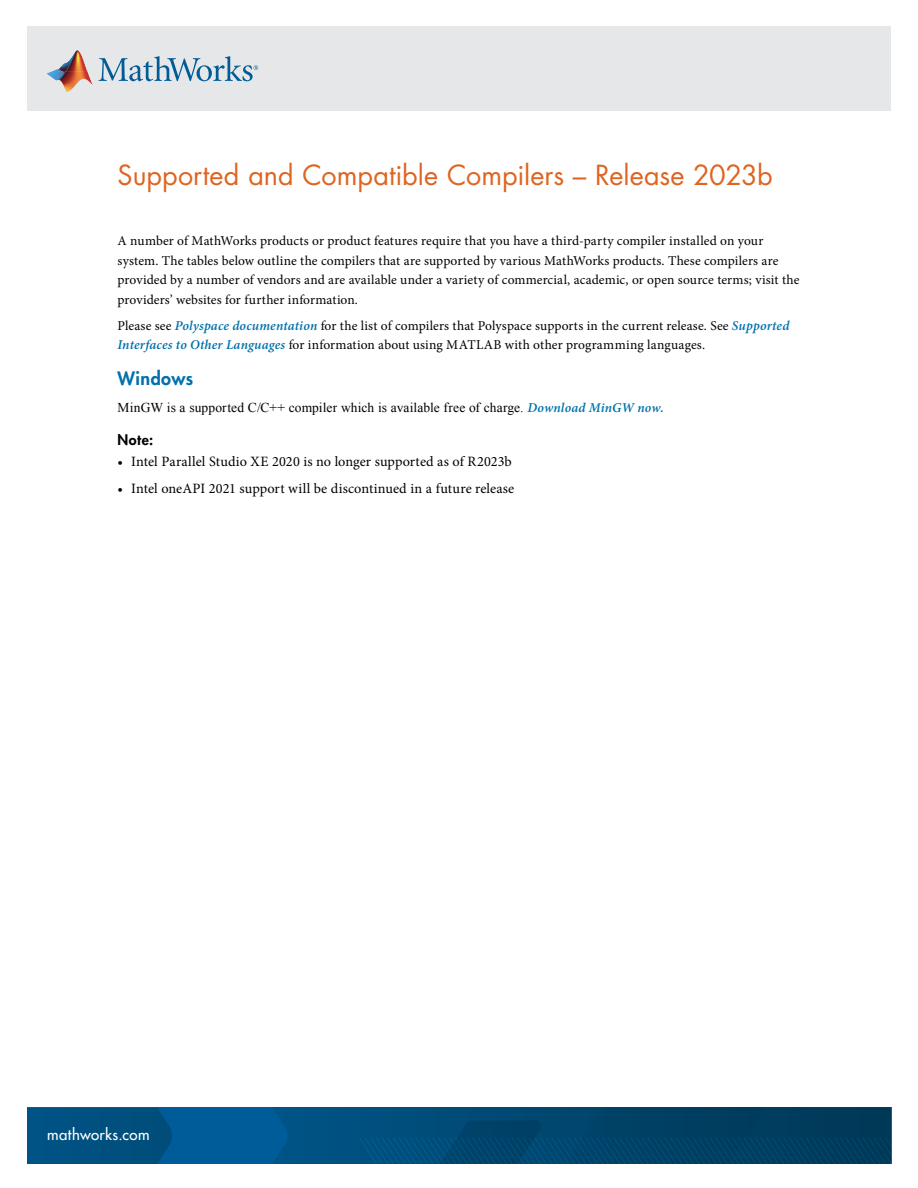
<style>
.page{position:relative;width:918px;height:1188px;background:#fff}
.page>*{position:absolute;margin:0;border:0;box-sizing:border-box;transform-origin:0 0}
.t1{font:27px "Futura Std";color:#df6420}
.t2{font:800 18px "Futura Std";letter-spacing:.02em;color:#0071aa}
.t3{font:500 15px "Futura Std";letter-spacing:.03em;color:#fff}
.t4{font:14.25px "Minion Pro";letter-spacing:.005em;color:#000}
.t5{font:800 14.25px "Futura Std";color:#000}
.t6{font:13.5px/19.5px "Minion Pro";letter-spacing:.005em;color:#000}
.t7{font:13.5px "Times New Roman";letter-spacing:.01em;color:#000}
.s1{font-weight:600;font-style:italic;color:#0071aa}
.s2{font-family:"Minion Pro";font-weight:600;font-style:italic;color:#0071aa}
</style>
<div class="page">
<img style="left:27px;top:1108px;width:864px;height:55px">
<div style="left:27px;top:26px;width:864px;height:85px;background:#e6e7e8"></div>
<img style="left:58px;top:50px;width:29px;height:21px">
<svg style="left:46px;top:69px;width:12px;height:12px"></svg>
<img style="left:58px;top:71px;width:35px;height:21px">
<svg style="left:99px;top:56px;width:159px;height:25px"></svg>
<h1 class="t1" style="left:118px;top:158px;width:657px">Supported and Compatible Compilers – Release 2023b</h1>
<p class="t6" style="left:118px;top:231px;width:683px">A number of MathWorks products or product features require that you have a third-party compiler installed on your system. The tables below outline the compilers that are supported by various MathWorks products. These compilers are provided by a number of vendors and are available under a variety of commercial, academic, or open source terms; visit the providers’ websites for further information.</p>
<p class="t6" style="left:118px;top:316px;width:673px">Please see <span class="s1">Polyspace documentation</span> for the list of compilers that Polyspace supports in the current release. See <span class="s1">Supported<br>Interfaces to Other Languages</span> for information about using MATLAB with other programming languages.</p>
<h2 class="t2" style="left:118px;top:367px;width:77px">Windows</h2>
<p class="t7" style="left:118px;top:398px;width:548px">MinGW is a supported C/C++ compiler which is available free of charge. <span class="s2">Download MinGW now.</span></p>
<p class="t5" style="left:118px;top:431px;width:37px">Note:</p>
<p class="t4" style="left:118px;top:452px;width:396px">• Intel Parallel Studio XE 2020 is no longer supported as of R2023b</p>
<p class="t4" style="left:118px;top:479px;width:398px">• Intel oneAPI 2021 support will be discontinued in a future release</p>
<p class="t3" style="left:47px;top:1125px;width:104px">mathworks.com</p>
</div>
